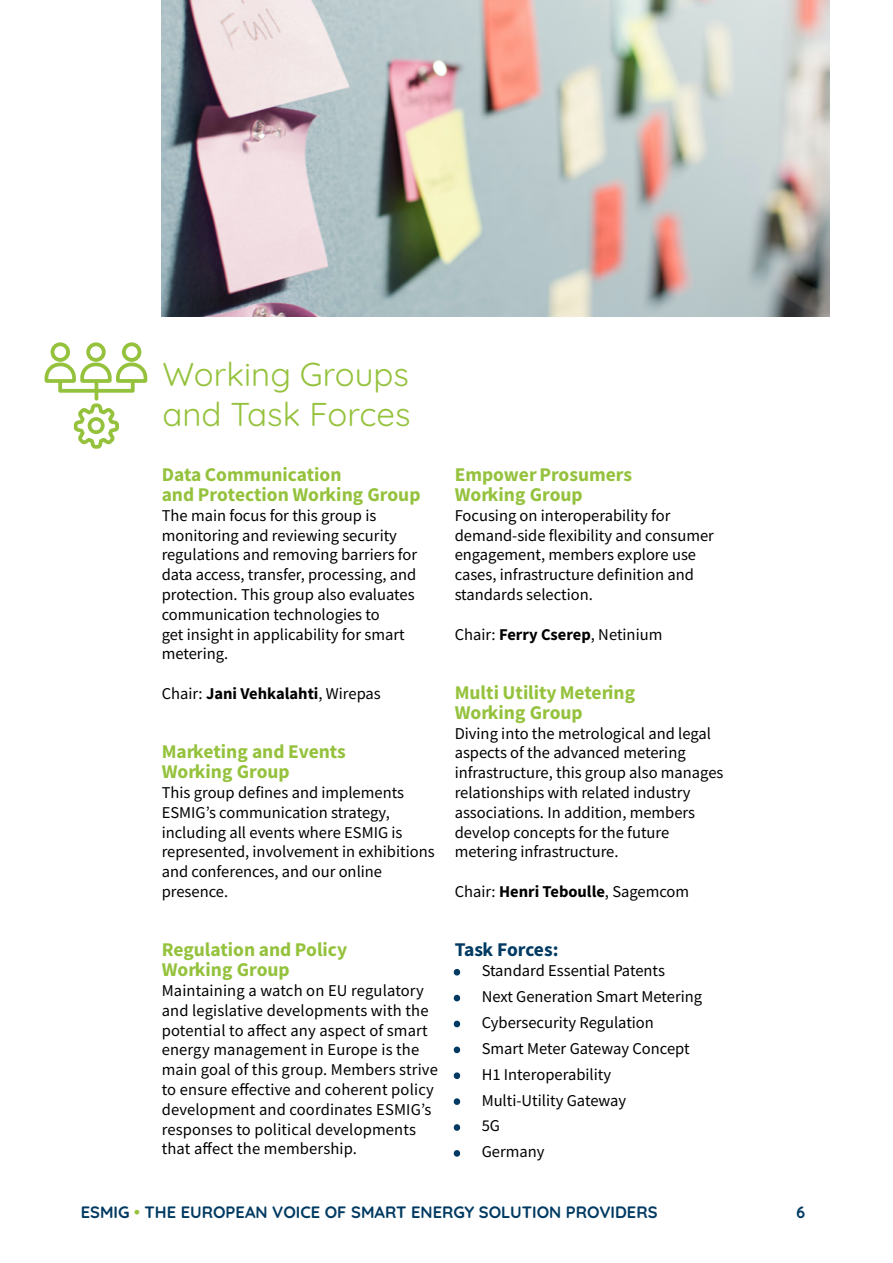
<style>
.page{position:relative;width:893px;height:1263px;background:#fff}
.page>*{position:absolute;margin:0;border:0;box-sizing:border-box;transform-origin:0 0}
.t1{font:33px/39.6px "Quicksand";color:#95c23d}
.t2{font:19.5px/19.8px "Source Sans Variable";color:#95c23d}
.t3{font:19.5px "Source Sans Variable";letter-spacing:-.015em;color:#003a62}
.t4{font:16.5px/19.8px "Source Sans Pro";color:#000}
.t5{font:700 16.5px "Quicksand";color:#003a62}
.s1{font-weight:700}
.s2{font-size:15px;color:#003a62}
.s3{color:#95c23d}
</style>
<div class="page">
<svg style="left:45px;top:342px;width:102px;height:107px"></svg>
<img style="left:162px;top:0;width:667px;height:317px">
<h1 class="t1" style="left:163px;top:351px;width:250px">Working Groups and Task Forces</h1>
<p class="t2" style="left:162px;top:465px;width:260px">Data Communication<br>and Protection Working Group</p>
<p class="t4" style="left:162px;top:505px;width:257px">The main focus for this group is monitoring and reviewing security regulations and removing barriers for data access, transfer, processing, and protection. This group also evaluates communication technologies to<br>get insight in applicability for smart metering.</p>
<p class="t4" style="left:162px;top:683px;width:221px">Chair: <span class="s1">Jani Vehkalahti</span>, Wirepas</p>
<p class="t2" style="left:162px;top:742px;width:186px">Marketing and Events<br>Working Group</p>
<p class="t4" style="left:162px;top:782px;width:274px">This group defines and implements<br>ESMIG’s communication strategy, including all events where ESMIG is represented, involvement in exhibitions and conferences, and our online presence.</p>
<p class="t2" style="left:162px;top:940px;width:187px">Regulation and Policy<br>Working Group</p>
<p class="t4" style="left:162px;top:980px;width:278px">Maintaining a watch on EU regulatory and legislative developments with the potential to affect any aspect of smart energy management in Europe is the main goal of this group. Members strive to ensure effective and coherent policy development and coordinates ESMIG’s responses to political developments that affect the membership.</p>
<p class="t2" style="left:455px;top:465px;width:179px">Empower Prosumers<br>Working Group</p>
<p class="t4" style="left:455px;top:505px;width:261px">Focusing on interoperability for demand-side flexibility and consumer engagement, members explore use cases, infrastructure definition and standards selection.</p>
<p class="t4" style="left:455px;top:624px;width:209px">Chair: <span class="s1">Ferry Cserep</span>, Netinium</p>
<p class="t2" style="left:455px;top:683px;width:182px">Multi Utility Metering<br>Working Group</p>
<p class="t4" style="left:455px;top:723px;width:270px">Diving into the metrological and legal aspects of the advanced metering infrastructure, this group also manages relationships with related industry associations. In addition, members develop concepts for the future metering infrastructure.</p>
<p class="t4" style="left:455px;top:881px;width:236px">Chair: <span class="s1">Henri Teboulle</span>, Sagemcom</p>
<p class="t3" style="left:455px;top:938px;width:105px">Task Forces:</p>
<p class="t4" style="left:455px;top:961px;width:212px"><span class="s2">•</span> Standard Essential Patents</p>
<p class="t4" style="left:455px;top:986px;width:249px"><span class="s2">•</span> Next Generation Smart Metering</p>
<p class="t4" style="left:455px;top:1012px;width:201px"><span class="s2">•</span> Cybersecurity Regulation</p>
<p class="t4" style="left:455px;top:1038px;width:237px"><span class="s2">•</span> Smart Meter Gateway Concept</p>
<p class="t4" style="left:455px;top:1064px;width:158px"><span class="s2">•</span> H1 Interoperability</p>
<p class="t4" style="left:455px;top:1090px;width:173px"><span class="s2">•</span> Multi-Utility Gateway</p>
<p class="t4" style="left:455px;top:1116px;width:47px"><span class="s2">•</span> 5G</p>
<p class="t4" style="left:455px;top:1142px;width:91px"><span class="s2">•</span> Germany</p>
<p class="t5" style="left:81px;top:1199px;width:578px">ESMIG <span class="s3">•</span> THE EUROPEAN VOICE OF SMART ENERGY SOLUTION PROVIDERS</p>
<p class="t5" style="left:796px;top:1199px;width:11px">6</p>
</div>
